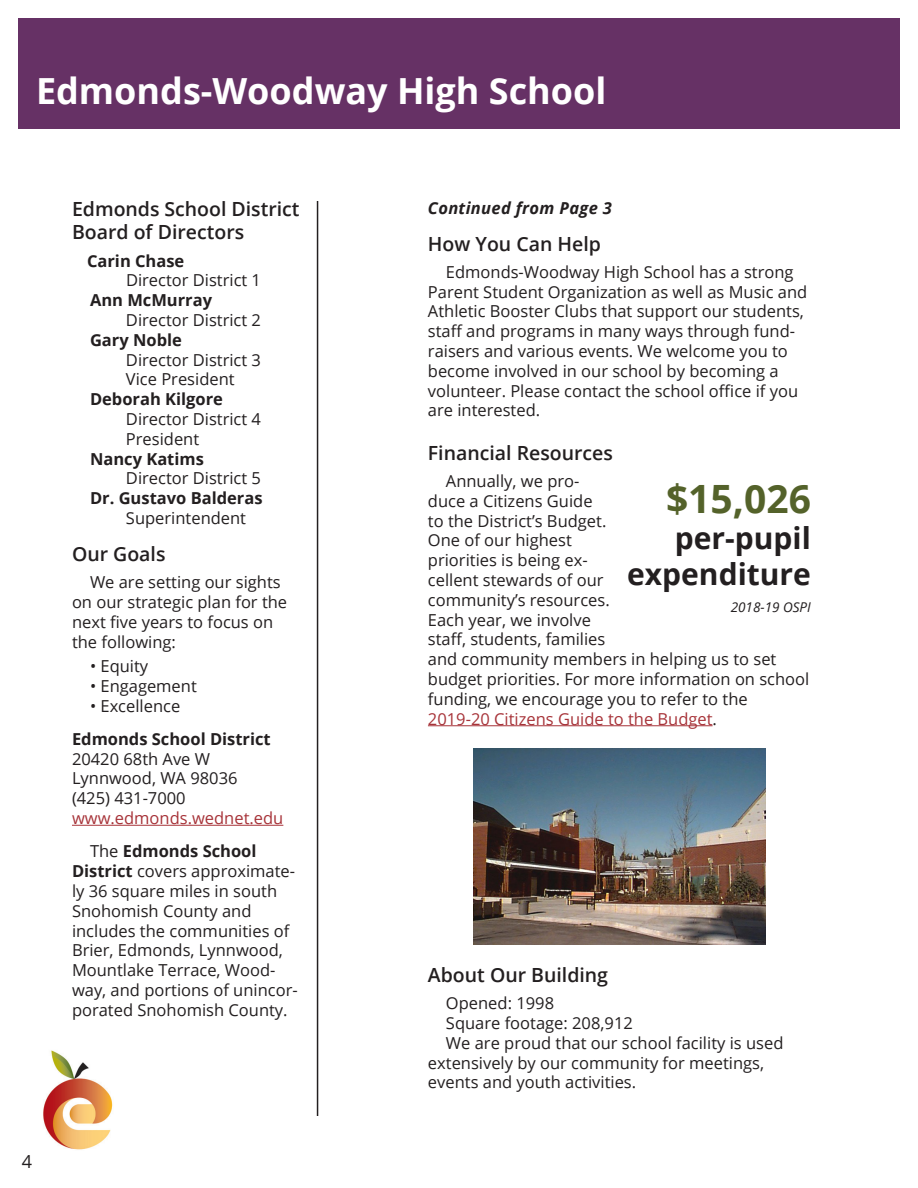
<style>
.page{position:relative;width:918px;height:1188px;background:#fff}
.page>*{position:absolute;margin:0;border:0;box-sizing:border-box;transform-origin:0 0}
.t1{font:700 39px "Open Sans";color:#54622a}
.t2{font:700 36px "Open Sans";color:#fff}
.t3{font:700 30px "Open Sans";color:#231f20}
.Subhead{font:600 19.5px "Open Sans";color:#231f20}
.t4{font:18px "Open Sans";color:#231f20}
.t5{font:16.5px/19.8px "Open Sans";color:#231f20}
.t6{font:700 16.5px/19.8px "Open Sans";color:#231f20}
.t7{font:16.5px "Open Sans";color:#a73339}
.t8{font:italic 700 16.5px "Open Sans";letter-spacing:.02em;color:#231f20}
.t9{font:italic 13.5px "Open Sans";color:#231f20}
.s1{font-weight:700}
.s2{font-weight:400}
.s3{color:#a73339}
</style>
<div class="page">
<hr style="left:428px;top:725px;width:285px;height:1px;background:#a73339">
<img style="left:43px;top:1050px;width:70px;height:100px">
<hr style="left:317px;top:201px;width:1px;height:915px;background:#231f20">
<div style="left:18px;top:18px;width:882px;height:111px;background:#663165"></div>
<img style="left:473px;top:749px;width:292px;height:196px">
<hr style="left:72px;top:825px;width:211px;height:1px;background:#a73339">
<p class="t2" style="left:36px;top:66px;width:572px">Edmonds-Woodway High School</p>
<p class="t4" style="left:22px;top:1149px;width:12px">4</p>
<p class="Subhead" style="left:72px;top:195px;width:229px">Edmonds School District</p>
<p class="t8" style="left:428px;top:196px;width:186px">Continued from Page 3</p>
<p class="Subhead" style="left:72px;top:219px;width:174px">Board of Directors</p>
<p class="t6" style="left:87px;top:250px;width:99px">Carin Chase</p>
<p class="t5" style="left:126px;top:270px;width:137px">Director District 1</p>
<p class="t5" style="left:126px;top:290px;width:137px;text-indent:-36px"><span class="s1">Ann McMurray<br></span>Director District 2</p>
<p class="t5" style="left:126px;top:330px;width:137px;text-indent:-36px"><span class="s1">Gary Noble<br></span>Director District 3<br>Vice President</p>
<p class="t5" style="left:126px;top:389px;width:137px;text-indent:-36px"><span class="s1">Deborah Kilgore<br></span>Director District 4<br>President</p>
<p class="t5" style="left:126px;top:448px;width:137px;text-indent:-36px"><span class="s1">Nancy Katims<br></span>Director District 5</p>
<p class="t6" style="left:126px;top:488px;width:138px;text-indent:-36px">Dr. Gustavo Balderas<br><span class="s2">Superintendent</span></p>
<p class="Subhead" style="left:72px;top:540px;width:95px">Our Goals</p>
<p class="t5" style="left:72px;top:572px;width:217px;text-indent:18px">We are setting our sights on our strategic plan for the next five years to focus on the following:</p>
<p class="t5" style="left:90px;top:656px;width:60px">• Equity</p>
<p class="t5" style="left:90px;top:675px;width:108px">• Engagement</p>
<p class="t5" style="left:90px;top:695px;width:92px">• Excellence</p>
<p class="t6" style="left:72px;top:729px;width:200px">Edmonds School District</p>
<p class="t5" style="left:72px;top:748px;width:140px">20420 68th Ave W</p>
<p class="t5" style="left:72px;top:768px;width:167px">Lynnwood, WA 98036</p>
<p class="t5" style="left:72px;top:788px;width:115px">(425) 431-7000</p>
<p class="t7" style="left:72px;top:807px;width:213px">www.edmonds.wednet.edu</p>
<p class="t5" style="left:72px;top:841px;width:227px;text-indent:18px">The <span class="s1">Edmonds School<br>District</span> covers approximate&shy;ly 36 square miles in south<br>Snohomish County and includes the communities of<br>Brier, Edmonds, Lynnwood,<br>Mountlake Terrace, Wood&shy;way, and portions of unincor&shy;porated Snohomish County.</p>
<p class="Subhead" style="left:428px;top:230px;width:175px">How You Can Help</p>
<p class="t5" style="left:428px;top:262px;width:381px;text-indent:18px">Edmonds-Woodway High School has a strong Parent Student Organization as well as Music and Athletic Booster Clubs that support our students, staff and programs in many ways through fund&shy;raisers and various events. We welcome you to become involved in our school by becoming a volunteer. Please contact the school office if you are interested.</p>
<p class="Subhead" style="left:428px;top:439px;width:187px">Financial Resources</p>
<p class="t5" style="left:428px;top:471px;width:383px;text-indent:18px">Annually, we pro-<br>duce a Citizens Guide<br>to the District’s Budget.<br>One of our highest<br>priorities is being ex-<br>cellent stewards of our<br>community’s resources.<br>Each year, we involve<br>staff, students, families<br>and community members in helping us to set budget priorities. For more information on school funding, we encourage you to refer to the<br><span class="s3">2019-20 Citizens Guide to the Budget</span>.</p>
<p class="t1" style="left:666px;top:471px;width:146px">$15,026</p>
<p class="t3" style="left:675px;top:517px;width:137px">per-pupil</p>
<p class="t3" style="left:627px;top:553px;width:185px">expenditure</p>
<p class="t9" style="left:731px;top:598px;width:82px">2018-19 OSPI</p>
<p class="Subhead" style="left:428px;top:961px;width:182px">About Our Building</p>
<p class="t5" style="left:446px;top:993px;width:110px">Opened: 1998</p>
<p class="t5" style="left:446px;top:1013px;width:188px">Square footage: 208,912</p>
<p class="t5" style="left:428px;top:1033px;width:357px;text-indent:18px">We are proud that our school facility is used extensively by our community for meetings, events and youth activities.</p>
</div>
